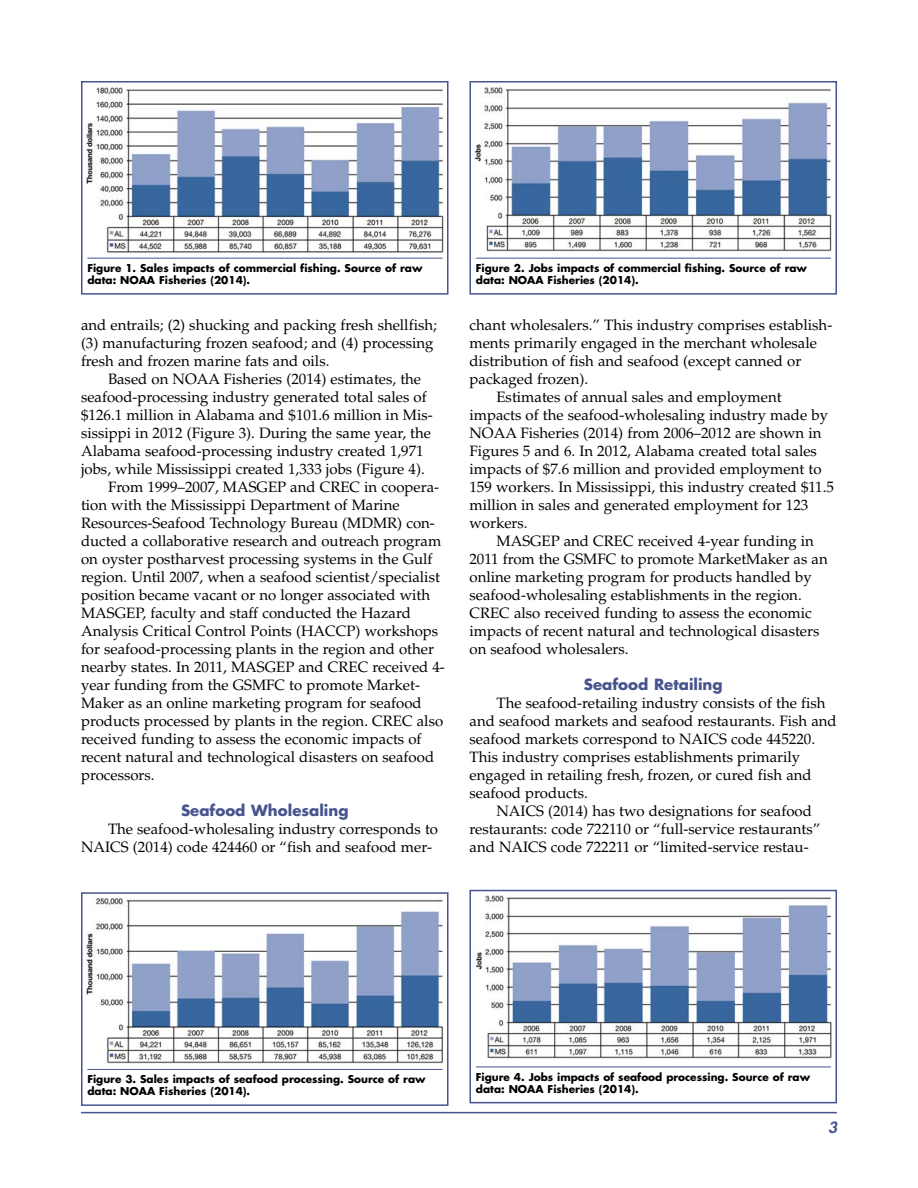
<style>
.page{position:relative;width:918px;height:1188px;background:#fff}
.page>*{position:absolute;margin:0;border:0;box-sizing:border-box;transform-origin:0 0}
.t1{font:15px/18px "Palatino LT Std";color:#000}
.t2{font:700 15px "Futura Std";color:#47548d}
.t3{font:italic 800 15px "Futura Std";color:#47548d;scale:1.05 1}
.t4{font:700 10.5px/12px "Futura Std";color:#000}
</style>
<div class="page">
<hr style="left:81px;top:1112px;width:756px;height:1px;background:#47548d">
<img style="left:86px;top:87px;width:358px;height:167px">
<div style="left:81px;top:81px;width:367px;height:214px;border:2px solid #47548d"></div>
<hr style="left:87px;top:258px;width:356px;height:1px;background:#47548d">
<img style="left:474px;top:87px;width:358px;height:164px">
<div style="left:470px;top:81px;width:367px;height:214px;border:2px solid #47548d"></div>
<hr style="left:476px;top:258px;width:355px;height:1px;background:#47548d">
<img style="left:86px;top:898px;width:358px;height:166px">
<div style="left:81px;top:892px;width:368px;height:214px;border:2px solid #47548d"></div>
<hr style="left:87px;top:1069px;width:356px;height:1px;background:#47548d">
<img style="left:475px;top:895px;width:357px;height:164px">
<div style="left:470px;top:890px;width:367px;height:213px;border:2px solid #47548d"></div>
<hr style="left:476px;top:1067px;width:355px;height:1px;background:#47548d">
<p class="t4" style="left:87px;top:263px;width:337px">Figure 1. Sales impacts of commercial fishing. Source of raw data: NOAA Fisheries (2014).</p>
<p class="t4" style="left:476px;top:263px;width:333px">Figure 2. Jobs impacts of commercial fishing. Source of raw data: NOAA Fisheries (2014).</p>
<p class="t1" style="left:81px;top:318px;width:357px">and entrails; (2) shucking and packing fresh shellfish; (3) manufacturing frozen seafood; and (4) processing fresh and frozen marine fats and oils.</p>
<p class="t1" style="left:108px;top:372px;width:315px">Based on NOAA Fisheries (2014) estimates, the</p>
<p class="t1" style="left:81px;top:390px;width:347px">seafood-processing industry generated total sales of</p>
<p class="t1" style="left:81px;top:408px;width:353px">$126.1 million in Alabama and $101.6 million in Mis-</p>
<p class="t1" style="left:81px;top:426px;width:352px">sissippi in 2012 (Figure 3). During the same year, the</p>
<p class="t1" style="left:81px;top:444px;width:344px">Alabama seafood-processing industry created 1,971</p>
<p class="t1" style="left:81px;top:462px;width:345px">jobs, while Mississippi created 1,333 jobs (Figure 4).</p>
<p class="t1" style="left:108px;top:480px;width:333px">From 1999–2007, MASGEP and CREC in coopera-</p>
<p class="t1" style="left:81px;top:498px;width:320px">tion with the Mississippi Department of Marine</p>
<p class="t1" style="left:81px;top:516px;width:355px">Resources-Seafood Technology Bureau (MDMR) con-</p>
<p class="t1" style="left:81px;top:534px;width:362px">ducted a collaborative research and outreach program</p>
<p class="t1" style="left:81px;top:552px;width:353px">on oyster postharvest processing systems in the Gulf</p>
<p class="t1" style="left:81px;top:570px;width:360px">region. Until 2007, when a seafood scientist/specialist</p>
<p class="t1" style="left:81px;top:588px;width:351px">position became vacant or no longer associated with</p>
<p class="t1" style="left:81px;top:606px;width:331px">MASGEP, faculty and staff conducted the Hazard</p>
<p class="t1" style="left:81px;top:624px;width:359px">Analysis Critical Control Points (HACCP) workshops</p>
<p class="t1" style="left:81px;top:642px;width:354px">for seafood-processing plants in the region and other</p>
<p class="t1" style="left:81px;top:660px;width:365px">nearby states. In 2011, MASGEP and CREC received 4-</p>
<p class="t1" style="left:81px;top:678px;width:341px">year funding from the GSMFC to promote Market-</p>
<p class="t1" style="left:81px;top:696px;width:342px">Maker as an online marketing program for seafood</p>
<p class="t1" style="left:81px;top:714px;width:364px">products processed by plants in the region. CREC also</p>
<p class="t1" style="left:81px;top:732px;width:342px">received funding to assess the economic impacts of</p>
<p class="t1" style="left:81px;top:750px;width:355px">recent natural and technological disasters on seafood</p>
<p class="t1" style="left:81px;top:768px;width:75px">processors.</p>
<p class="t2" style="left:181px;top:803px;width:169px">Seafood Wholesaling</p>
<p class="t1" style="left:81px;top:822px;width:359px;text-indent:27px">The seafood-wholesaling industry corresponds to<br>NAICS (2014) code 424460 or “fish and seafood mer-</p>
<p class="t1" style="left:469px;top:318px;width:364px">chant wholesalers.” This industry comprises establish-</p>
<p class="t1" style="left:469px;top:336px;width:349px">ments primarily engaged in the merchant wholesale</p>
<p class="t1" style="left:469px;top:354px;width:333px">distribution of fish and seafood (except canned or</p>
<p class="t1" style="left:469px;top:372px;width:120px">packaged frozen).</p>
<p class="t1" style="left:496px;top:390px;width:287px">Estimates of annual sales and employment</p>
<p class="t1" style="left:469px;top:408px;width:360px">impacts of the seafood-wholesaling industry made by</p>
<p class="t1" style="left:469px;top:426px;width:353px">NOAA Fisheries (2014) from 2006–2012 are shown in</p>
<p class="t1" style="left:469px;top:444px;width:349px">Figures 5 and 6. In 2012, Alabama created total sales</p>
<p class="t1" style="left:469px;top:462px;width:354px">impacts of $7.6 million and provided employment to</p>
<p class="t1" style="left:469px;top:480px;width:366px">159 workers. In Mississippi, this industry created $11.5</p>
<p class="t1" style="left:469px;top:498px;width:340px">million in sales and generated employment for 123</p>
<p class="t1" style="left:469px;top:516px;width:60px">workers.</p>
<p class="t1" style="left:496px;top:534px;width:319px">MASGEP and CREC received 4-year funding in</p>
<p class="t1" style="left:469px;top:552px;width:360px">2011 from the GSMFC to promote MarketMaker as an</p>
<p class="t1" style="left:469px;top:570px;width:344px">online marketing program for products handled by</p>
<p class="t1" style="left:469px;top:588px;width:334px">seafood-wholesaling establishments in the region.</p>
<p class="t1" style="left:469px;top:606px;width:344px">CREC also received funding to assess the economic</p>
<p class="t1" style="left:469px;top:624px;width:351px">impacts of recent natural and technological disasters</p>
<p class="t1" style="left:469px;top:642px;width:161px">on seafood wholesalers.</p>
<p class="t2" style="left:584px;top:677px;width:140px">Seafood Retailing</p>
<p class="t1" style="left:497px;top:696px;width:331px">The seafood-retailing industry consists of the fish</p>
<p class="t1" style="left:470px;top:714px;width:369px">and seafood markets and seafood restaurants. Fish and</p>
<p class="t1" style="left:470px;top:732px;width:347px">seafood markets correspond to NAICS code 445220.</p>
<p class="t1" style="left:470px;top:750px;width:332px">This industry comprises establishments primarily</p>
<p class="t1" style="left:470px;top:768px;width:344px">engaged in retailing fresh, frozen, or cured fish and</p>
<p class="t1" style="left:470px;top:786px;width:120px">seafood products.</p>
<p class="t1" style="left:497px;top:804px;width:317px">NAICS (2014) has two designations for seafood</p>
<p class="t1" style="left:470px;top:822px;width:352px">restaurants: code 722110 or “full-service restaurants”</p>
<p class="t1" style="left:470px;top:840px;width:341px">and NAICS code 722211 or “limited-service restau-</p>
<p class="t4" style="left:87px;top:1074px;width:340px">Figure 3. Sales impacts of seafood processing. Source of raw data: NOAA Fisheries (2014).</p>
<p class="t4" style="left:476px;top:1072px;width:336px">Figure 4. Jobs impacts of seafood processing. Source of raw data: NOAA Fisheries (2014).</p>
<p class="t3" style="left:828px;top:1120px;width:10px">3</p>
</div>
